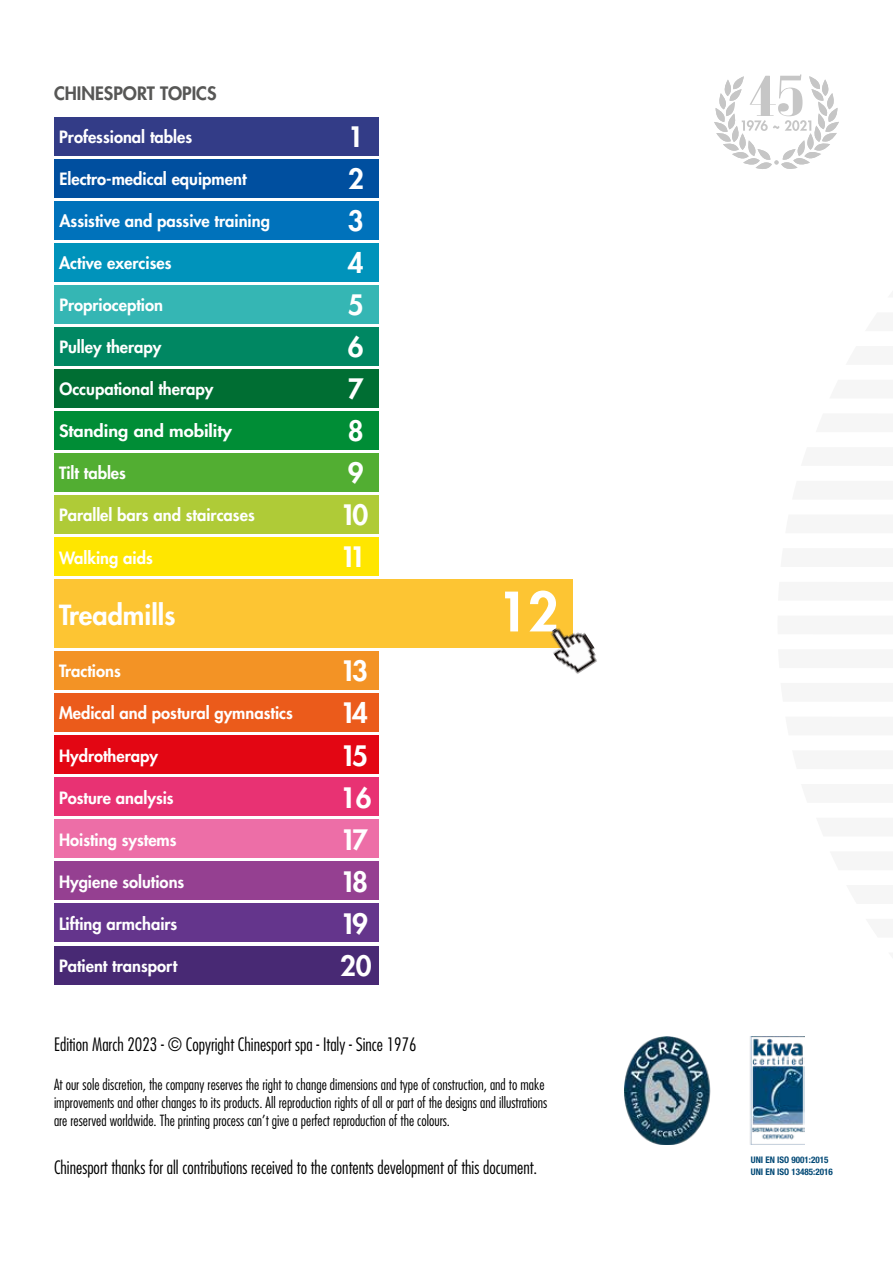
<style>
.page{position:relative;width:893px;height:1263px;background:#fff}
.page>*{position:absolute;margin:0;border:0;box-sizing:border-box;transform-origin:0 0}
.t1{font:800 52.95px "Futura Std";color:#fff}
.t2{font:800 27.45px/42.2px "Futura Std";letter-spacing:-.14em;color:#fff;text-align:justify}
.t3{font:800 27.3px "Futura Std";color:#fff}
.t4{font:800 27px "Futura Std";color:#fff}
.t5{font:300 condensed 18px "Futura Std";color:#000}
.t6{font:800 18px "Futura Std";color:#575756}
.t7{font:800 16.5px "Futura Std";color:#fff}
.t8{font:800 16.5px "Futura Std";color:#fff;scale:1.1 1}
.t9{font:300 condensed 15px/18px "Futura Std";color:#000}
.t10{font:700 condensed 9px/12px "Helvetica Neue LT Std";color:#004875}
</style>
<div class="page">
<div style="left:54px;top:579px;width:518px;height:69px;background:#fdc533"></div>
<img style="left:551px;top:616px;width:46px;height:58px">
<div style="left:54px;top:117px;width:325px;height:38px;background:#333c87"></div>
<div style="left:54px;top:159px;width:325px;height:39px;background:#004f9f"></div>
<div style="left:54px;top:201px;width:325px;height:39px;background:#0072bb"></div>
<div style="left:54px;top:243px;width:325px;height:39px;background:#0093bb"></div>
<div style="left:54px;top:285px;width:325px;height:39px;background:#35b6b4"></div>
<div style="left:54px;top:327px;width:325px;height:39px;background:#008762"></div>
<div style="left:54px;top:369px;width:325px;height:39px;background:#006e33"></div>
<div style="left:54px;top:411px;width:325px;height:39px;background:#008d36"></div>
<div style="left:54px;top:819px;width:325px;height:39px;background:#ed6ea7"></div>
<div style="left:54px;top:861px;width:325px;height:39px;background:#954091"></div>
<div style="left:54px;top:904px;width:325px;height:38px;background:#64358c"></div>
<div style="left:54px;top:946px;width:325px;height:38px;background:#482974"></div>
<div style="left:54px;top:453px;width:325px;height:39px;background:#52ae32"></div>
<div style="left:54px;top:495px;width:325px;height:39px;background:#afcb37"></div>
<div style="left:54px;top:537px;width:325px;height:39px;background:#ffe600"></div>
<div style="left:54px;top:651px;width:325px;height:39px;background:#f39325"></div>
<div style="left:54px;top:693px;width:325px;height:39px;background:#eb5b1b"></div>
<div style="left:54px;top:735px;width:325px;height:39px;background:#e30613"></div>
<div style="left:54px;top:777px;width:325px;height:39px;background:#e83273"></div>
<img style="left:625px;top:1036px;width:180px;height:108px">
<svg style="left:714px;top:74px;width:125px;height:95px"></svg>
<p class="t6" style="left:54px;top:82px;width:164px">CHINESPORT TOPICS</p>
<p class="t7" style="left:59px;top:126px;width:134px">Professional tables</p>
<h2 class="t2" style="left:348px;top:116px;width:17px">1</h2>
<p class="t7" style="left:59px;top:169px;width:189px">Electro-medical equipment</p>
<h3 class="t3" style="left:348px;top:162px;width:17px">2</h3>
<h2 class="t2" style="left:348px;top:200px;width:17px">3</h2>
<p class="t7" style="left:59px;top:211px;width:212px">Assistive and passive training</p>
<p class="t7" style="left:59px;top:253px;width:114px">Active exercises</p>
<h2 class="t2" style="left:348px;top:242px;width:17px">4</h2>
<h2 class="t2" style="left:348px;top:284px;width:17px">5</h2>
<p class="t7" style="left:59px;top:295px;width:105px">Proprioception</p>
<p class="t7" style="left:59px;top:337px;width:104px">Pulley therapy</p>
<p class="t7" style="left:59px;top:379px;width:155px">Occupational therapy</p>
<h2 class="t2" style="left:348px;top:326px;width:17px">6<br>7<br>8</h2>
<p class="t8" style="left:59px;top:421px;width:159px">Standing and mobility</p>
<p class="t7" style="left:59px;top:463px;width:68px">Tilt tables</p>
<h2 class="t2" style="left:348px;top:452px;width:17px">9</h2>
<p class="t7" style="left:59px;top:505px;width:197px">Parallel bars and staircases</p>
<h2 class="t2" style="left:340px;top:494px;width:30px">10</h2>
<p class="t7" style="left:59px;top:547px;width:95px">Walking aids</p>
<h2 class="t2" style="left:340px;top:536px;width:27px">11</h2>
<h3 class="t4" style="left:59px;top:598px;width:118px">Treadmills</h3>
<h1 class="t1" style="left:497px;top:578px;width:63px">12</h1>
<h2 class="t2" style="left:340px;top:650px;width:29px">13<br>14<br>15</h2>
<p class="t7" style="left:59px;top:661px;width:63px">Tractions</p>
<p class="t7" style="left:59px;top:703px;width:235px">Medical and postural gymnastics</p>
<p class="t7" style="left:59px;top:745px;width:101px">Hydrotherapy</p>
<p class="t7" style="left:59px;top:787px;width:116px">Posture analysis</p>
<h2 class="t2" style="left:340px;top:776px;width:33px">16</h2>
<p class="t7" style="left:59px;top:829px;width:119px">Hoisting systems</p>
<p class="t7" style="left:59px;top:871px;width:127px">Hygiene solutions</p>
<p class="t7" style="left:59px;top:913px;width:120px">Lifting armchairs</p>
<p class="t7" style="left:59px;top:955px;width:120px">Patient transport</p>
<h2 class="t2" style="left:340px;top:818px;width:33px;text-align:left">17<br>18<br>19<br>20</h2>
<p class="t5" style="left:54px;top:1034px;width:364px">Edition March 2023 - © Copyright Chinesport spa - Italy - Since 1976</p>
<p class="t9" style="left:54px;top:1075px;width:495px">At our sole discretion, the company reserves the right to change dimensions and type of construction, and to make improvements and other changes to its products. All reproduction rights of all or part of the designs and illustrations are reserved worldwide. The printing process can’t give a perfect reproduction of the colours.</p>
<p class="t5" style="left:54px;top:1156px;width:485px">Chinesport thanks for all contributions received to the contents development of this document.</p>
<p class="t10" style="left:751px;top:1153px;width:84px">UNI EN ISO 9001:2015<br>UNI EN ISO 13485:2016</p>
</div>
